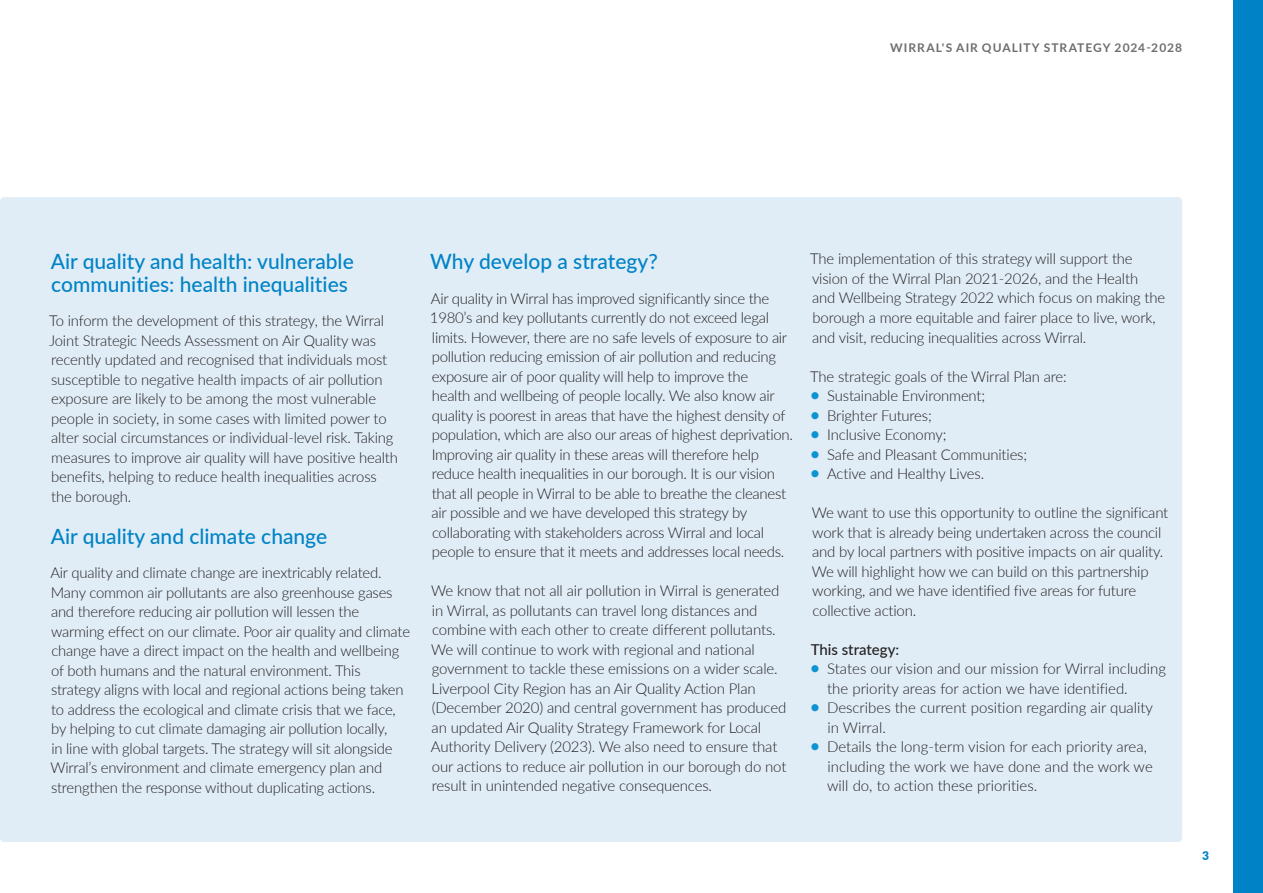
<style>
.page{position:relative;width:1263px;height:893px;background:#fff}
.page>*{position:absolute;margin:0;border:0;box-sizing:border-box;transform-origin:0 0}
.t1{font:500 21px/22.5px "Lato";color:#0083c6}
.t2{font:300 15px/19.5px "Lato";letter-spacing:-.015em;color:#231f20}
.t3{font:500 15px "Lato";color:#231f20}
.t4{font:700 12px "Lato";letter-spacing:.085em;color:#6c6d70}
.t5{font:900 12px "Lato";color:#0083c6}
.s1{font-size:24px;color:#0d94d0}
</style>
<div class="page">
<div style="left:0;top:197px;width:1182px;height:645px;background:#e0edf7;border-radius:4px"></div>
<div style="left:1233px;top:0;width:30px;height:893px;background:#0083c6"></div>
<p class="t4" style="left:890px;top:39px;width:293px">WIRRAL'S AIR QUALITY STRATEGY 2024-2028</p>
<p class="t1" style="left:51px;top:250px;width:304px">Air quality and health: vulnerable communities: health inequalities</p>
<p class="t2" style="left:49px;top:311px;width:350px">To inform the development of this strategy, the Wirral Joint Strategic Needs Assessment on Air Quality was recently updated and recognised that individuals most susceptible to negative health impacts of air pollution exposure are likely to be among the most vulnerable people in society, in some cases with limited power to alter social circumstances or individual-level risk. Taking measures to improve air quality will have positive health benefits, helping to reduce health inequalities across</p>
<p class="t2" style="left:51px;top:486px;width:82px">the borough.</p>
<p class="t1" style="left:51px;top:524px;width:278px">Air quality and climate change</p>
<p class="t2" style="left:50px;top:563px;width:361px">Air quality and climate change are inextricably related.<br>Many common air pollutants are also greenhouse gases and therefore reducing air pollution will lessen the warming effect on our climate. Poor air quality and climate change have a direct impact on the health and wellbeing of both humans and the natural environment. This strategy aligns with local and regional actions being taken to address the ecological and climate crisis that we face, by helping to cut climate damaging air pollution locally,<br>in line with global targets. The strategy will sit alongside Wirral’s environment and climate emergency plan and strengthen the response without duplicating actions.</p>
<p class="t1" style="left:430px;top:250px;width:229px">Why develop a strategy?</p>
<p class="t2" style="left:430px;top:288px;width:364px">Air quality in Wirral has improved significantly since the 1980’s and key pollutants currently do not exceed legal limits. However, there are no safe levels of exposure to air pollution reducing emission of air pollution and reducing exposure air of poor quality will help to improve the<br>health and wellbeing of people locally. We also know air quality is poorest in areas that have the highest density of population, which are also our areas of highest deprivation.<br>Improving air quality in these areas will therefore help reduce health inequalities in our borough. It is our vision that all people in Wirral to be able to breathe the cleanest air possible and we have developed this strategy by collaborating with stakeholders across Wirral and local people to ensure that it meets and addresses local needs.</p>
<p class="t2" style="left:431px;top:581px;width:357px">We know that not all air pollution in Wirral is generated in Wirral, as pollutants can travel long distances and combine with each other to create different pollutants.<br>We will continue to work with regional and national government to tackle these emissions on a wider scale.<br>Liverpool City Region has an Air Quality Action Plan (December 2020) and central government has produced an updated Air Quality Strategy Framework for Local Authority Delivery (2023). We also need to ensure that our actions to reduce air pollution in our borough do not result in unintended negative consequences.</p>
<p class="t2" style="left:810px;top:249px;width:356px">The implementation of this strategy will support the vision of the Wirral Plan 2021-2026, and the Health<br>and Wellbeing Strategy 2022 which focus on making the borough a more equitable and fairer place to live, work, and visit, reducing inequalities across Wirral.</p>
<p class="t2" style="left:810px;top:366px;width:258px">The strategic goals of the Wirral Plan are:</p>
<p class="t2" style="left:808px;top:385px;width:178px"><span class="s1">•</span> Sustainable Environment;</p>
<p class="t2" style="left:808px;top:405px;width:125px"><span class="s1">•</span> Brighter Futures;</p>
<p class="t2" style="left:808px;top:424px;width:140px"><span class="s1">•</span> Inclusive Economy;</p>
<p class="t2" style="left:808px;top:444px;width:220px"><span class="s1">•</span> Safe and Pleasant Communities;</p>
<p class="t2" style="left:808px;top:463px;width:177px"><span class="s1">•</span> Active and Healthy Lives.</p>
<p class="t2" style="left:812px;top:502px;width:358px">We want to use this opportunity to outline the significant work that is already being undertaken across the council and by local partners with positive impacts on air quality.<br>We will highlight how we can build on this partnership working, and we have identified five areas for future collective action.</p>
<p class="t3" style="left:811px;top:638px;width:90px">This strategy:</p>
<p class="t2" style="left:827px;top:658px;width:340px;text-indent:-19px"><span class="s1">•</span> States our vision and our mission for Wirral including the priority areas for action we have identified.</p>
<p class="t2" style="left:827px;top:697px;width:327px;text-indent:-19px"><span class="s1">•</span> Describes the current position regarding air quality in Wirral.</p>
<p class="t2" style="left:827px;top:736px;width:327px;text-indent:-19px"><span class="s1">•</span> Details the long-term vision for each priority area, including the work we have done and the work we will do, to action these priorities.</p>
<p class="t5" style="left:1202px;top:847px;width:8px">3</p>
</div>
